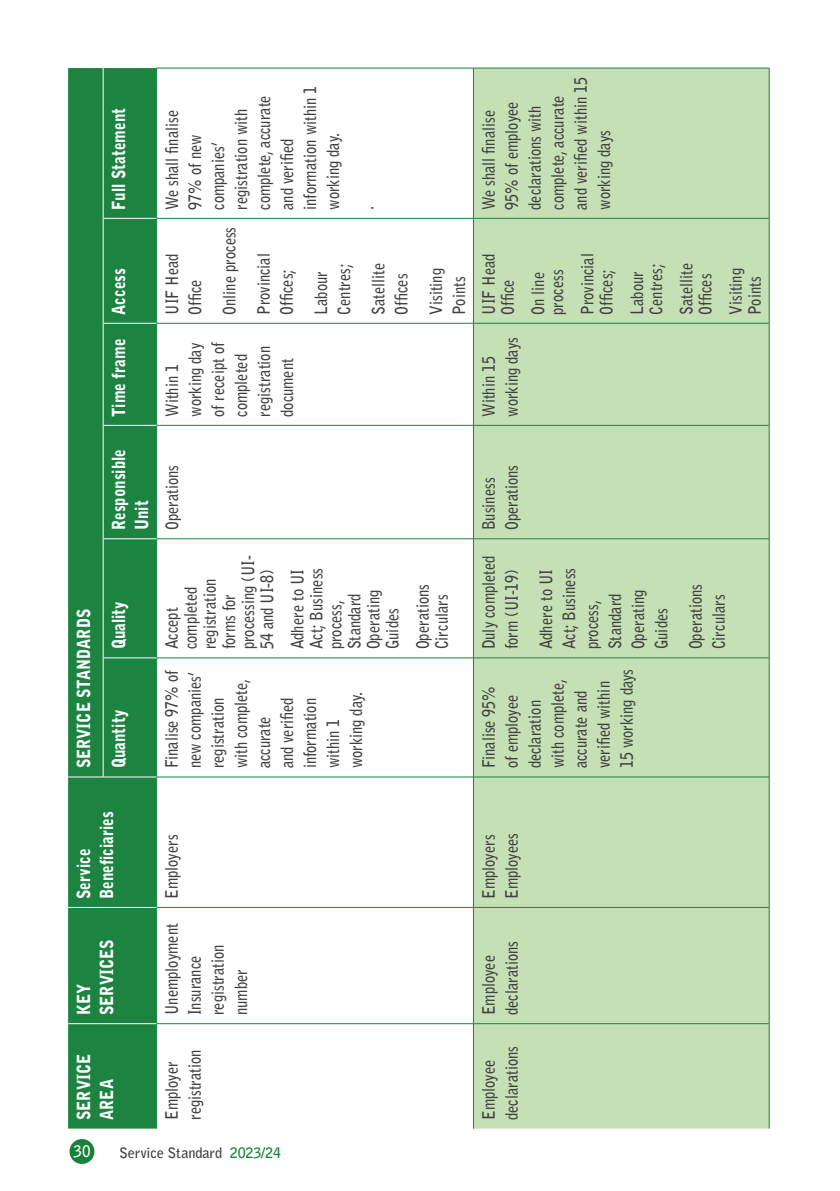
<style>
.page{position:relative;width:840px;height:1191px;background:#fff}
.page>*{position:absolute;margin:0;border:0;box-sizing:border-box;transform-origin:0 0}
.t1{font:900 18px/23px "Bell Gothic Std";color:#fff;scale:.85 1}
.t2{font:700 17px/23px "Bell Gothic Std";color:#414042;scale:.85 1}
.t3{font:700 16px "Bell Gothic Std";color:#fff;scale:.95 1}
.t4{font:700 14.4px "Bell Gothic Std";letter-spacing:-.01em;color:#414042}
.s1{color:#178237}
</style>
<div class="page">
<div style="left:69px;top:1139px;width:25px;height:25px;background:#178237;border-radius:50%"></div>
<div style="left:68px;top:68px;width:88px;height:1060px;background:#1c8341"></div>
<div style="left:474px;top:69px;width:294px;height:1059px;background:#c5e0b4"></div>
<hr style="left:156px;top:1023px;width:1px;height:105px;background:#1c8341">
<hr style="left:156px;top:907px;width:1px;height:116px;background:#1c8341">
<hr style="left:157px;top:1023px;width:316px;height:1px;background:#1c8341">
<hr style="left:156px;top:777px;width:1px;height:130px;background:#1c8341">
<hr style="left:157px;top:907px;width:316px;height:1px;background:#1c8341">
<hr style="left:156px;top:658px;width:1px;height:119px;background:#1c8341">
<hr style="left:157px;top:776px;width:316px;height:1px;background:#1c8341">
<hr style="left:156px;top:539px;width:1px;height:119px;background:#1c8341">
<hr style="left:157px;top:657px;width:316px;height:1px;background:#1c8341">
<hr style="left:156px;top:425px;width:1px;height:114px;background:#1c8341">
<hr style="left:157px;top:538px;width:316px;height:1px;background:#1c8341">
<hr style="left:156px;top:323px;width:1px;height:102px;background:#1c8341">
<hr style="left:157px;top:425px;width:316px;height:1px;background:#1c8341">
<hr style="left:156px;top:218px;width:1px;height:105px;background:#1c8341">
<hr style="left:157px;top:323px;width:316px;height:1px;background:#1c8341">
<hr style="left:156px;top:68px;width:1px;height:150px;background:#1c8341">
<hr style="left:157px;top:218px;width:316px;height:1px;background:#1c8341">
<hr style="left:157px;top:68px;width:316px;height:1px;background:#1c8341">
<hr style="left:473px;top:1023px;width:1px;height:105px;background:#1c8341">
<hr style="left:473px;top:907px;width:1px;height:116px;background:#1c8341">
<hr style="left:473px;top:1023px;width:295px;height:1px;background:#1c8341">
<hr style="left:473px;top:777px;width:1px;height:130px;background:#1c8341">
<hr style="left:473px;top:907px;width:295px;height:1px;background:#1c8341">
<hr style="left:473px;top:658px;width:1px;height:119px;background:#1c8341">
<hr style="left:473px;top:776px;width:295px;height:1px;background:#1c8341">
<hr style="left:473px;top:539px;width:1px;height:119px;background:#1c8341">
<hr style="left:473px;top:657px;width:295px;height:1px;background:#1c8341">
<hr style="left:473px;top:425px;width:1px;height:114px;background:#1c8341">
<hr style="left:473px;top:538px;width:295px;height:1px;background:#1c8341">
<hr style="left:473px;top:323px;width:1px;height:102px;background:#1c8341">
<hr style="left:473px;top:425px;width:295px;height:1px;background:#1c8341">
<hr style="left:473px;top:218px;width:1px;height:105px;background:#1c8341">
<hr style="left:473px;top:323px;width:295px;height:1px;background:#1c8341">
<hr style="left:473px;top:68px;width:1px;height:150px;background:#1c8341">
<hr style="left:473px;top:218px;width:295px;height:1px;background:#1c8341">
<hr style="left:473px;top:68px;width:295px;height:1px;background:#1c8341">
<hr style="left:768px;top:1023px;width:1px;height:105px;background:#1c8341">
<hr style="left:768px;top:907px;width:1px;height:116px;background:#1c8341">
<hr style="left:768px;top:777px;width:1px;height:130px;background:#1c8341">
<hr style="left:768px;top:658px;width:1px;height:119px;background:#1c8341">
<hr style="left:768px;top:539px;width:1px;height:119px;background:#1c8341">
<hr style="left:768px;top:425px;width:1px;height:114px;background:#1c8341">
<hr style="left:768px;top:323px;width:1px;height:102px;background:#1c8341">
<hr style="left:768px;top:218px;width:1px;height:105px;background:#1c8341">
<hr style="left:768px;top:68px;width:1px;height:150px;background:#1c8341">
<hr style="left:68px;top:1023px;width:35px;height:1px;background:#fff">
<hr style="left:68px;top:907px;width:35px;height:1px;background:#fff">
<hr style="left:103px;top:1023px;width:53px;height:1px;background:#fff">
<hr style="left:103px;top:907px;width:53px;height:1px;background:#fff">
<hr style="left:68px;top:776px;width:35px;height:1px;background:#fff">
<hr style="left:103px;top:658px;width:1px;height:119px;background:#fff">
<hr style="left:103px;top:776px;width:53px;height:1px;background:#fff">
<hr style="left:103px;top:539px;width:1px;height:119px;background:#fff">
<hr style="left:103px;top:657px;width:53px;height:1px;background:#fff">
<hr style="left:103px;top:425px;width:1px;height:114px;background:#fff">
<hr style="left:103px;top:538px;width:53px;height:1px;background:#fff">
<hr style="left:103px;top:323px;width:1px;height:102px;background:#fff">
<hr style="left:103px;top:425px;width:53px;height:1px;background:#fff">
<hr style="left:103px;top:218px;width:1px;height:105px;background:#fff">
<hr style="left:103px;top:323px;width:53px;height:1px;background:#fff">
<hr style="left:103px;top:68px;width:1px;height:150px;background:#fff">
<hr style="left:103px;top:218px;width:53px;height:1px;background:#fff">
<p class="t1" style="left:107px;top:210px;width:121px;rotate:-90deg">Full Statement</p>
<p class="t1" style="left:107px;top:315px;width:56px;rotate:-90deg">Access</p>
<p class="t1" style="left:107px;top:417px;width:93px;rotate:-90deg">Time frame</p>
<p class="t1" style="left:107px;top:530px;width:97px;rotate:-90deg">Responsible<br>Unit</p>
<p class="t1" style="left:107px;top:649px;width:59px;rotate:-90deg">Quality</p>
<p class="t1" style="left:66px;top:768px;width:189px;line-height:35px;rotate:-90deg">SERVICE STANDARDS<br>Quantity</p>
<p class="t2" style="left:160px;top:210px;width:147px;rotate:-90deg">We shall finalise<br>97% of new companies’ registration with complete, accurate and verified information within 1 working day.</p>
<p class="t2" style="left:356px;top:210px;width:6px;rotate:-90deg">.</p>
<p class="t2" style="left:160px;top:315px;width:73px;rotate:-90deg">UIF Head<br>Office</p>
<p class="t2" style="left:212px;top:315px;width:105px;line-height:34.4px;rotate:-90deg">Online process<br>Provincial</p>
<p class="t2" style="left:269px;top:315px;width:55px;line-height:34.4px;rotate:-90deg">Offices;<br>Labour</p>
<p class="t2" style="left:327px;top:315px;width:63px;line-height:34.4px;rotate:-90deg">Centres;<br>Satellite</p>
<p class="t2" style="left:384px;top:315px;width:56px;line-height:34.4px;rotate:-90deg">Offices<br>Visiting</p>
<p class="t2" style="left:447px;top:315px;width:46px;rotate:-90deg">Points</p>
<p class="t2" style="left:160px;top:417px;width:89px;rotate:-90deg">Within 1 working day of receipt of completed registration document</p>
<p class="t2" style="left:160px;top:530px;width:78px;rotate:-90deg">Operations</p>
<p class="t2" style="left:162px;top:649px;width:112px;line-height:19px;rotate:-90deg">Accept completed registration forms for processing (UI-<br>54 and UI-8)</p>
<p class="t2" style="left:288px;top:649px;width:97px;line-height:19px;rotate:-90deg">Adhere to UI<br>Act; Business process,<br>Standard<br>Operating<br>Guides</p>
<p class="t2" style="left:160px;top:768px;width:117px;rotate:-90deg">Finalise 97% of new companies’ registration with complete, accurate<br>and verified information within 1 working day.</p>
<p class="t2" style="left:413px;top:649px;width:78px;line-height:19px;rotate:-90deg">Operations<br>Circulars</p>
<p class="t2" style="left:477px;top:210px;width:158px;rotate:-90deg">We shall finalise<br>95% of employee declarations with complete, accurate and verified within 15 working days</p>
<p class="t2" style="left:479px;top:315px;width:73px;line-height:19px;rotate:-90deg">UIF Head<br>Office</p>
<p class="t2" style="left:477px;top:417px;width:95px;rotate:-90deg">Within 15 working days</p>
<p class="t2" style="left:528px;top:315px;width:54px;line-height:19px;rotate:-90deg">On line process</p>
<p class="t2" style="left:577px;top:315px;width:74px;line-height:19px;rotate:-90deg">Provincial<br>Offices;</p>
<p class="t2" style="left:627px;top:315px;width:62px;line-height:19px;rotate:-90deg">Labour<br>Centres;</p>
<p class="t2" style="left:676px;top:315px;width:63px;line-height:19px;rotate:-90deg">Satellite<br>Offices</p>
<p class="t2" style="left:725px;top:315px;width:56px;line-height:19px;rotate:-90deg">Visiting<br>Points</p>
<p class="t2" style="left:477px;top:530px;width:78px;rotate:-90deg">Business<br>Operations</p>
<p class="t2" style="left:477px;top:649px;width:112px;rotate:-90deg">Duly completed form (UI-19)</p>
<p class="t2" style="left:534px;top:649px;width:97px;rotate:-90deg">Adhere to UI<br>Act; Business process,<br>Standard<br>Operating<br>Guides</p>
<p class="t2" style="left:683px;top:649px;width:78px;rotate:-90deg">Operations<br>Circulars</p>
<p class="t2" style="left:477px;top:768px;width:119px;rotate:-90deg">Finalise 95%<br>of employee declaration<br>with complete, accurate and verified within<br>15 working days</p>
<p class="t1" style="left:72px;top:899px;width:105px;rotate:-90deg">Service<br>Beneficiaries</p>
<p class="t1" style="left:72px;top:1015px;width:91px;rotate:-90deg">KEY<br>SERVICES</p>
<p class="t1" style="left:72px;top:1120px;width:80px;rotate:-90deg">SERVICE<br>AREA</p>
<p class="t2" style="left:160px;top:899px;width:77px;rotate:-90deg">Employers</p>
<p class="t2" style="left:160px;top:1015px;width:110px;rotate:-90deg">Unemployment<br>Insurance registration number</p>
<p class="t2" style="left:160px;top:1120px;width:85px;rotate:-90deg">Employer registration</p>
<p class="t3" style="left:73px;top:1141px;width:19px">30</p>
<p class="t4" style="left:119px;top:1144px;width:163px">Service Standard <span class="s1">2023/24</span></p>
<p class="t2" style="left:477px;top:899px;width:79px;rotate:-90deg">Employers<br>Employees</p>
<p class="t2" style="left:477px;top:1015px;width:88px;rotate:-90deg">Employee declarations</p>
<p class="t2" style="left:477px;top:1120px;width:88px;rotate:-90deg">Employee declarations</p>
</div>
